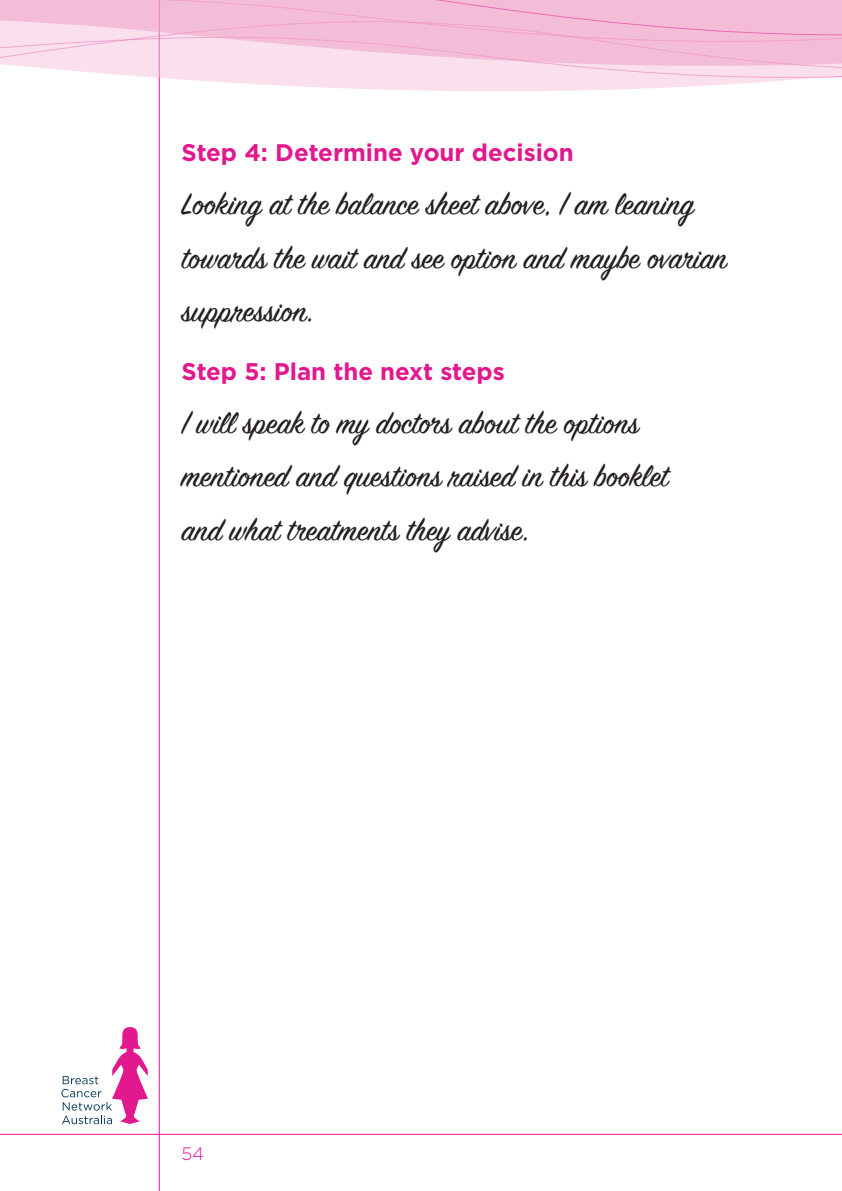
<style>
.page{position:relative;width:842px;height:1191px;background:#fff}
.page>*{position:absolute;margin:0;border:0;box-sizing:border-box;transform-origin:0 0}
.Bodycopy{font:34px "Sign Painter House Script";color:#231f20}
.Subheading_1{font:700 24px "Gotham";color:#e2188f}
.t1{font:300 18px "Gotham";color:#e2188f}
</style>
<div class="page">
<hr style="left:159px;top:0;width:1px;height:1191px;background:#e2188f">
<hr style="left:0;top:1133px;width:842px;height:1px;background:#e2188f">
<svg style="left:61px;top:1027px;width:87px;height:97px"></svg>
<svg style="left:158px;top:83px;width:586px;height:52px"></svg>
<svg style="left:0;top:0;width:842px;height:83px;background:#f5cadf"></svg>
<p class="Subheading_1" style="left:181px;top:137px;width:394px">Step 4: Determine your decision</p>
<p class="Bodycopy" style="left:181px;top:183px;width:514px">Looking at the balance sheet above, | am leaning</p>
<p class="Bodycopy" style="left:181px;top:237px;width:547px">towards the wait and see option and maybe ovarian</p>
<p class="Bodycopy" style="left:181px;top:290px;width:134px">suppression.</p>
<p class="Subheading_1" style="left:181px;top:355px;width:325px">Step 5: Plan the next steps</p>
<p class="Bodycopy" style="left:181px;top:402px;width:459px">| will speak to my doctors about the options</p>
<p class="Bodycopy" style="left:181px;top:455px;width:488px">mentioned and questions raised in this booklet</p>
<p class="Bodycopy" style="left:181px;top:509px;width:350px">and what treatments they advise.</p>
<p class="t1" style="left:181px;top:1142px;width:24px">54</p>
</div>
